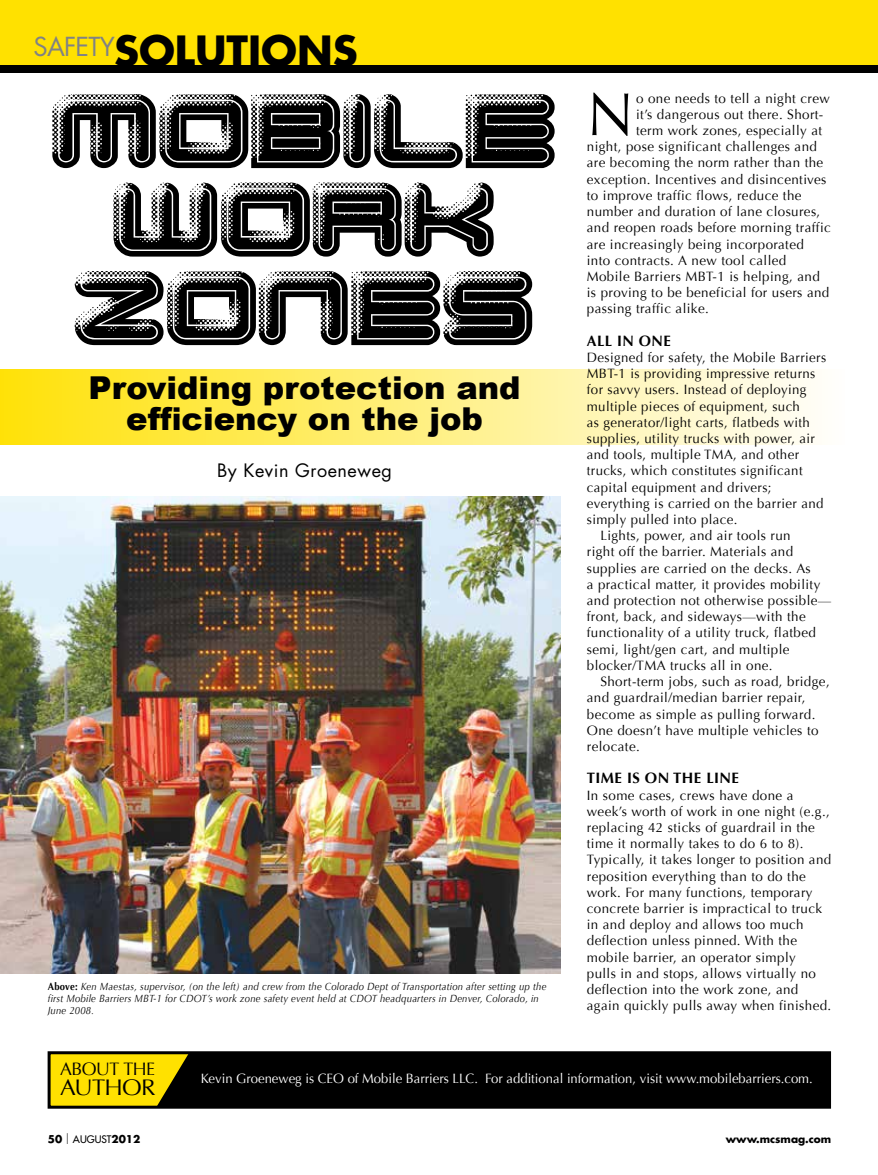
<style>
.page{position:relative;width:878px;height:1175px;background:#fff}
.page>*{position:absolute;margin:0;border:0;box-sizing:border-box;transform-origin:0 0}
.t1{font:90px/88.5px "Bump Pad";letter-spacing:.01em;color:#000;text-align:center}
.t2{font:60.75px "Optima";color:#000}
.t3{font:700 40.5px "Futura";color:#000}
.t4{font:900 31.5px/31.5px "Arial";color:#000;text-align:center}
.t5{font:22.5px "Optima";letter-spacing:.105em;color:#000;scale:1.05 1}
.t6{font:18px "Futura";letter-spacing:.03em;color:#000}
.t7{font:18px "Optima";color:#000}
.t8{font:700 15px "Optima";letter-spacing:.03em;color:#000}
.t9{font:13.5px/16.2px "Optima";letter-spacing:.03em;color:#000}
.t10{font:13.5px "Optima";color:#fff}
.t11{font:italic 10.5px/12px "Optima";letter-spacing:.025em;color:#000;scale:.9 1}
.t12{font:700 10.5px "Futura";color:#000}
.s1{font-weight:700;font-style:normal}
.s2{font-weight:300;font-size:13.2px}
.s3{font-weight:400;font-size:10.2px}
</style>
<div class="page">
<div style="left:0;top:369px;width:844px;height:75px;background:linear-gradient(to right,#ffe108,#fffefc)"></div>
<img style="left:0;top:496px;width:560px;height:477px">
<div style="left:49px;top:1052px;width:143px;height:56px;background:#ffe100"></div>
<div style="left:158px;top:1055px;width:669px;height:49px;background:#000"></div>
<div style="left:48px;top:1051px;width:783px;height:57px;border:3px solid #000"></div>
<div style="left:0;top:0;width:878px;height:66px;background:#ffe100"></div>
<div style="left:0;top:65px;width:878px;height:7px;background:#000"></div>
<h3 class="t3" style="left:34px;top:23px;width:326px"><sup>SAFETY</sup>SOLUTIONS</h3>
<h1 class="t1" style="left:52px;top:92px;width:506px">MOBILE<br>WORK<br>ZONES</h1>
<h3 class="t4" style="left:88px;top:371px;width:433px">Providing protection and efficiency on the job</h3>
<h3 class="t6" style="left:217px;top:458px;width:176px">By Kevin Groeneweg</h3>
<p class="t11" style="left:48px;top:980px;width:555px"><span class="s1">Above:</span> Ken Maestas, supervisor, (on the left) and crew from the Colorado Dept of Transportation after setting up the first Mobile Barriers MBT-1 for CDOT’s work zone safety event held at CDOT headquarters in Denver, Colorado, in<br>June 2008.</p>
<h2 class="t2" style="left:586px;top:79px;width:48px">N</h2>
<p class="t9" style="left:636px;top:90px;width:195px">o one needs to tell a night crew</p>
<p class="t9" style="left:636px;top:106px;width:189px">it’s dangerous out there. Short-</p>
<p class="t9" style="left:636px;top:123px;width:188px">term work zones, especially at</p>
<p class="t9" style="left:586px;top:139px;width:232px">night, pose significant challenges and</p>
<p class="t9" style="left:586px;top:155px;width:238px">are becoming the norm rather than the</p>
<p class="t9" style="left:586px;top:171px;width:241px">exception. Incentives and disincentives</p>
<p class="t9" style="left:586px;top:187px;width:216px">to improve traffic flows, reduce the</p>
<p class="t9" style="left:586px;top:204px;width:235px">number and duration of lane closures,</p>
<p class="t9" style="left:586px;top:220px;width:245px">and reopen roads before morning traffic</p>
<p class="t9" style="left:586px;top:236px;width:218px">are increasingly being incorporated</p>
<p class="t9" style="left:586px;top:252px;width:201px">into contracts. A new tool called</p>
<p class="t9" style="left:586px;top:268px;width:234px">Mobile Barriers MBT-1 is helping, and</p>
<p class="t9" style="left:586px;top:285px;width:244px">is proving to be beneficial for users and</p>
<p class="t9" style="left:586px;top:301px;width:123px">passing traffic alike.</p>
<p class="t8" style="left:586px;top:332px;width:86px">ALL IN ONE</p>
<p class="t9" style="left:586px;top:349px;width:241px">Designed for safety, the Mobile Barriers</p>
<p class="t9" style="left:586px;top:366px;width:230px">MBT-1 is providing impressive returns</p>
<p class="t9" style="left:586px;top:382px;width:221px">for savvy users. Instead of deploying</p>
<p class="t9" style="left:586px;top:398px;width:214px">multiple pieces of equipment, such</p>
<p class="t9" style="left:586px;top:414px;width:225px">as generator/light carts, flatbeds with</p>
<p class="t9" style="left:586px;top:430px;width:230px">supplies, utility trucks with power, air</p>
<p class="t9" style="left:586px;top:447px;width:214px">and tools, multiple TMA, and other</p>
<p class="t9" style="left:586px;top:463px;width:217px">trucks, which constitutes significant</p>
<p class="t9" style="left:586px;top:479px;width:186px">capital equipment and drivers;</p>
<p class="t9" style="left:586px;top:495px;width:238px">everything is carried on the barrier and</p>
<p class="t9" style="left:586px;top:511px;width:152px">simply pulled into place.</p>
<p class="t9" style="left:600px;top:528px;width:192px">Lights, power, and air tools run</p>
<p class="t9" style="left:587px;top:544px;width:208px">right off the barrier. Materials and</p>
<p class="t9" style="left:587px;top:560px;width:225px">supplies are carried on the decks. As</p>
<p class="t9" style="left:587px;top:576px;width:235px">a practical matter, it provides mobility</p>
<p class="t9" style="left:587px;top:592px;width:246px">and protection not otherwise possible—</p>
<p class="t9" style="left:587px;top:609px;width:220px">front, back, and sideways—with the</p>
<p class="t9" style="left:587px;top:625px;width:231px">functionality of a utility truck, flatbed</p>
<p class="t9" style="left:587px;top:641px;width:204px">semi, light/gen cart, and multiple</p>
<p class="t9" style="left:587px;top:657px;width:187px">blocker/TMA trucks all in one.</p>
<p class="t9" style="left:600px;top:673px;width:231px">Short-term jobs, such as road, bridge,</p>
<p class="t9" style="left:587px;top:690px;width:220px">and guardrail/median barrier repair,</p>
<p class="t9" style="left:587px;top:706px;width:230px">become as simple as pulling forward.</p>
<p class="t9" style="left:587px;top:722px;width:233px">One doesn’t have multiple vehicles to</p>
<p class="t9" style="left:587px;top:738px;width:54px">relocate.</p>
<p class="t8" style="left:586px;top:769px;width:154px">TIME IS ON THE LINE</p>
<p class="t9" style="left:586px;top:787px;width:246px">In some cases, crews have done a week’s worth of work in one night (e.g., replacing 42 sticks of guardrail in the time it normally takes to do 6 to 8).<br>Typically, it takes longer to position and reposition everything than to do the work. For many functions, temporary concrete barrier is impractical to truck in and deploy and allows too much deflection unless pinned. With the mobile barrier, an operator simply<br>pulls in and stops, allows virtually no deflection into the work zone, and again quickly pulls away when finished.</p>
<h3 class="t7" style="left:60px;top:1058px;width:13px">abo</h3>
<h3 class="t7" style="left:96px;top:1058px;width:60px">ut the</h3>
<h3 class="t5" style="left:60px;top:1074px;width:92px">author</h3>
<p class="t10" style="left:201px;top:1071px;width:613px">Kevin Groeneweg is CEO of Mobile Barriers LLC. For additional information, visit www.mobilebarriers.com.</p>
<p class="t12" style="left:48px;top:1131px;width:94px">50 <span class="s2">|</span> <span class="s3">AUGUST</span>2012</p>
<p class="t12" style="left:725px;top:1131px;width:107px">www.mcsmag.com</p>
</div>
